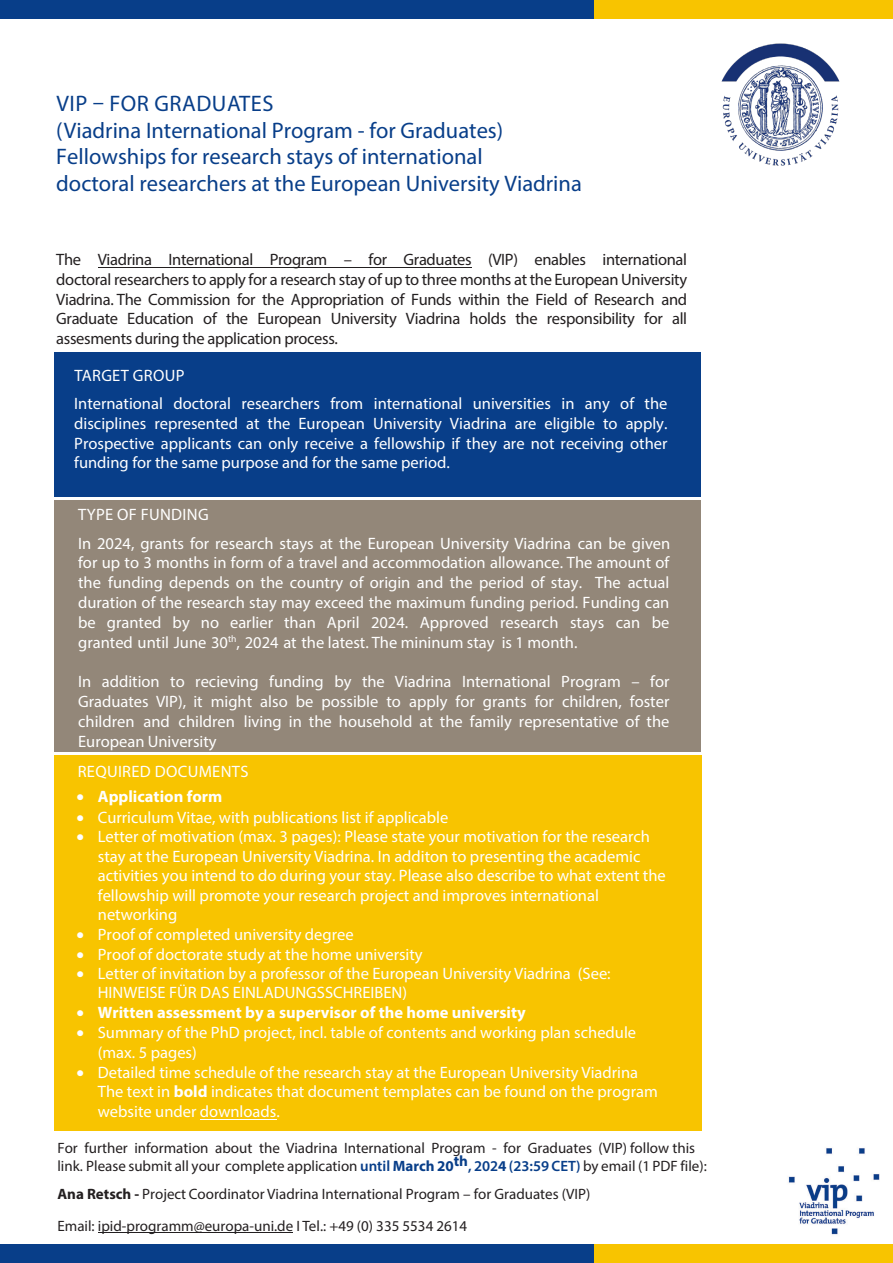
<style>
.page{position:relative;width:893px;height:1263px;background:#fff}
.page>*{position:absolute;margin:0;border:0;box-sizing:border-box;transform-origin:0 0}
.t1{font:22.5px/26.5px "Myriad Pro";color:#083e89}
.t2{font:16.5px/19.8px "Myriad Pro";color:#fff}
.t3{font:16.5px/19.6px "Myriad Pro";letter-spacing:-.02em;color:#231f20;text-align:justify}
.t4{font:700 16.5px "Myriad Pro";color:#fff}
.t5{font:16.5px "Myriad Pro";letter-spacing:.02em;color:#fff}
.t6{font:15px/17.9px "Myriad Pro";color:#231f20}
.s1{font-weight:700}
.s2{font-weight:600;color:#083e89}
.s3{font-weight:700;color:#083e89}
</style>
<div class="page">
<div style="left:593px;top:1244px;width:300px;height:19px;background:#f8c400"></div>
<div style="left:0;top:1244px;width:593px;height:19px;background:#083e89"></div>
<div style="left:593px;top:0;width:300px;height:19px;background:#f8c400"></div>
<div style="left:0;top:0;width:593px;height:19px;background:#083e89"></div>
<div style="left:54px;top:352px;width:647px;height:144px;background:#083e89"></div>
<img style="left:721px;top:43px;width:119px;height:123px">
<div style="left:54px;top:500px;width:647px;height:251px;background:#938779"></div>
<div style="left:54px;top:755px;width:648px;height:375px;background:#f8c400"></div>
<img style="left:788px;top:1148px;width:92px;height:87px">
<hr style="left:200px;top:1119px;width:76px;height:1px;background:#fff">
<hr style="left:98px;top:267px;width:373px;height:1px;background:#231f20">
<hr style="left:98px;top:1232px;width:195px;height:1px;background:#231f20">
<p class="t1" style="left:56px;top:90px;width:527px">VIP – FOR GRADUATES<br>(Viadrina International Program - for Graduates)<br>Fellowships for research stays of international<br>doctoral researchers at the European University Viadrina</p>
<p class="t3" style="left:56px;top:250px;width:632px">The Viadrina International Program – for Graduates (VIP) enables international doctoral researchers to apply for a research stay of up to three months at the European University Viadrina. The Commission for the Appropriation of Funds within the Field of Research and Graduate Education of the European University Viadrina holds the responsibility for all assesments during the application process.</p>
<p class="t2" style="left:74px;top:362px;width:595px;line-height:27.6px">TARGET GROUP<br>International doctoral researchers from international universities in any of the</p>
<p class="t2" style="left:74px;top:413px;width:595px;text-align:justify">disciplines represented at the European University Viadrina are eligible to apply.<br>Prospective applicants can only receive a fellowship if they are not receiving other funding for the same purpose and for the same period.</p>
<p class="t2" style="left:78px;top:500px;width:594px;line-height:28.3px">TYPE OF FUNDING<br>In 2024, grants for research stays at the European University Viadrina can be given</p>
<p class="t2" style="left:78px;top:553px;width:593px;text-align:justify">for up to 3 months in form of a travel and accommodation allowance. The amount of the funding depends on the country of origin and the period of stay. The actual duration of the research stay may exceed the maximum funding period. Funding can be granted by no earlier than April 2024. Approved research stays can be granted until June 30<sup>th</sup>, 2024 at the latest. The mininum stay is 1 month.</p>
<p class="t2" style="left:78px;top:672px;width:593px;text-align:justify">In addition to recieving funding by the Viadrina International Program – for Graduates VIP), it might also be possible to apply for grants for children, foster children and children living in the household at the family representative of the European University</p>
<p class="t5" style="left:78px;top:761px;width:172px">REQUIRED DOCUMENTS</p>
<p class="t4" style="left:77px;top:786px;width:147px">• Application form</p>
<p class="t2" style="left:77px;top:807px;width:373px">• Curriculum Vitae, with publications list if applicable</p>
<p class="t2" style="left:98px;top:827px;width:569px;line-height:19.4px;text-indent:-21px">• Letter of motivation (max. 3 pages): Please state your motivation for the research stay at the European University Viadrina. In additon to presenting the academic activities you intend to do during your stay. Please also describe to what extent the fellowship will promote your research project and improves international networking</p>
<p class="t2" style="left:77px;top:924px;width:279px">• Proof of completed university degree</p>
<p class="t2" style="left:77px;top:944px;width:348px">• Proof of doctorate study at the home university</p>
<p class="t2" style="left:98px;top:964px;width:514px;line-height:18.5px;text-indent:-21px">• Letter of invitation by a professor of the European University Viadrina (See:<br>HINWEISE FÜR DAS EINLADUNGSSCHREIBEN)</p>
<p class="t4" style="left:77px;top:1001px;width:451px">• Written assessment by a supervisor of the home university</p>
<p class="t2" style="left:98px;top:1022px;width:540px;text-indent:-21px">• Summary of the PhD project, incl. table of contents and working plan schedule (max. 5 pages)</p>
<p class="t2" style="left:98px;top:1062px;width:561px;text-indent:-21px">• Detailed time schedule of the research stay at the European University Viadrina<br>The text in <span class="s1">bold</span> indicates that document templates can be found on the program website under downloads.</p>
<p class="t6" style="left:57px;top:1139px;width:651px">For further information about the Viadrina International Program - for Graduates (VIP) follow this link. Please submit all your complete application <span class="s2">until</span> <span class="s3">March 20</span><sup>th</sup><span class="s2">, 202</span><span class="s3">4</span> <span class="s2">(23:59 CET)</span> by email (1 PDF file):</p>
<p class="t6" style="left:57px;top:1178px;width:534px;line-height:31.8px"><span class="s1">Ana Retsch -</span> Project Coordinator Viadrina International Program – for Graduates (VIP)<br>Email: ipid-programm@europa-uni.de I Tel.: +49 (0) 335 5534 2614</p>
</div>
